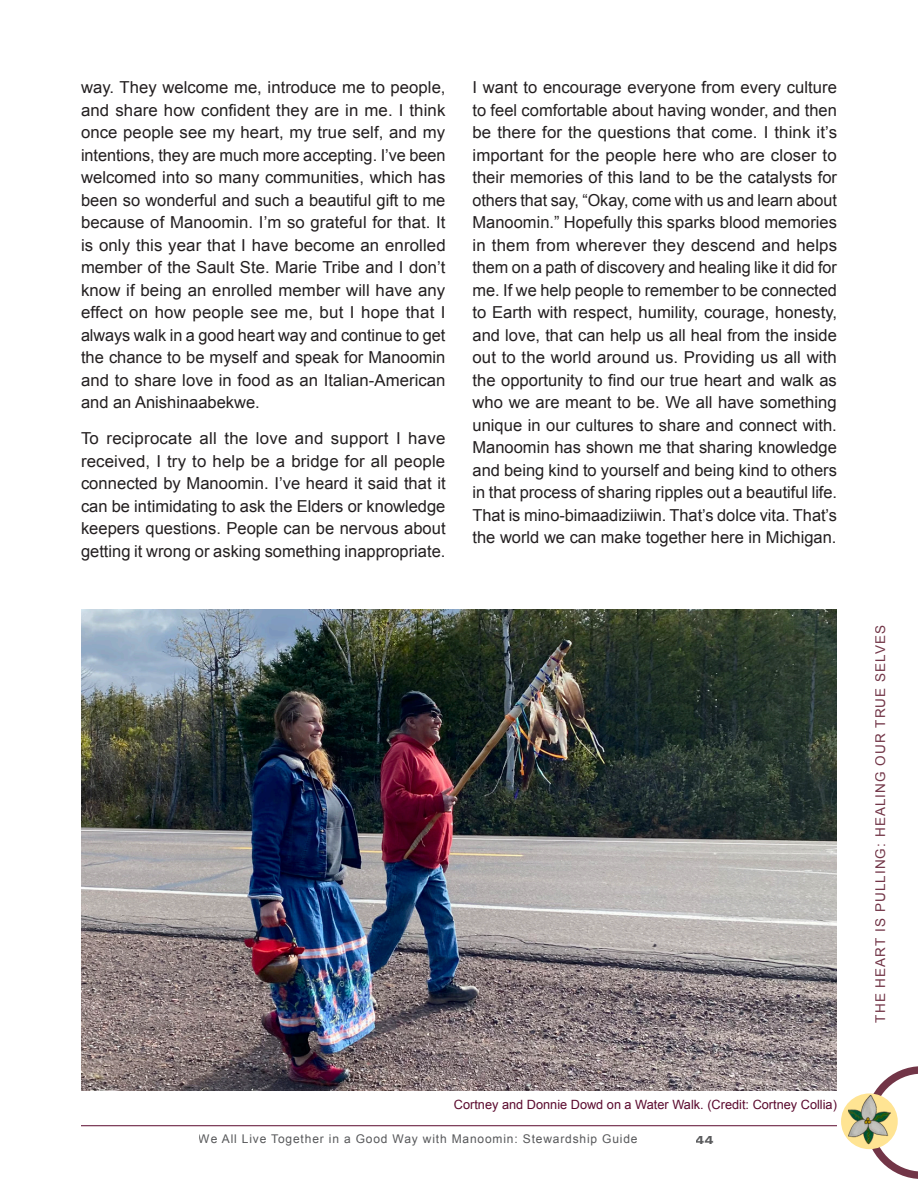
<style>
.page{position:relative;width:918px;height:1188px;background:#fff}
.page>*{position:absolute;margin:0;border:0;box-sizing:border-box;transform-origin:0 0}
.t1{font:16.5px/22.5px "Arial";color:#231f20;text-align:justify}
.t2{font:700 15px "Copperplate";color:#57585a}
.t3{font:13.5px "Arial";letter-spacing:.08em;color:#723547}
.t4{font:12.75px "Arial";color:#5a092d}
.t5{font:12px "Arial";letter-spacing:.07em;color:#57585a}
</style>
<div class="page">
<svg style="left:867px;top:1066px;width:51px;height:113px"></svg>
<div style="left:841px;top:1093px;width:57px;height:56px;background:#ffe493;border-radius:50%"></div>
<img style="left:848px;top:1095px;width:43px;height:49px">
<hr style="left:81px;top:1125px;width:756px;height:1px;background:#5a092d">
<img style="left:81px;top:609px;width:756px;height:481px">
<p class="t1" style="left:81px;top:76px;width:366px">way. They welcome me, introduce me to people, and share how confident they are in me. I think once people see my heart, my true self, and my intentions, they are much more accepting. I’ve been welcomed into so many communities, which has been so wonderful and such a beautiful gift to me because of Manoomin. I’m so grateful for that. It is only this year that I have become an enrolled member of the Sault Ste. Marie Tribe and I don’t know if being an enrolled member will have any effect on how people see me, but I hope that I always walk in a good heart way and continue to get the chance to be myself and speak for Manoomin and to share love in food as an Italian-American and an Anishinaabekwe.</p>
<p class="t1" style="left:81px;top:427px;width:366px">To reciprocate all the love and support I have received, I try to help be a bridge for all people connected by Manoomin. I’ve heard it said that it can be intimidating to ask the Elders or knowledge keepers questions. People can be nervous about getting it wrong or asking something inappropriate.</p>
<p class="t1" style="left:472px;top:76px;width:366px">I want to encourage everyone from every culture to feel comfortable about having wonder, and then be there for the questions that come. I think it’s important for the people here who are closer to their memories of this land to be the catalysts for others that say, “Okay, come with us and learn about Manoomin.” Hopefully this sparks blood memories in them from wherever they descend and helps them on a path of discovery and healing like it did for me. If we help people to remember to be connected to Earth with respect, humility, courage, honesty, and love, that can help us all heal from the inside out to the world around us. Providing us all with the opportunity to find our true heart and walk as who we are meant to be. We all have something unique in our cultures to share and connect with.<br>Manoomin has shown me that sharing knowledge and being kind to yourself and being kind to others in that process of sharing ripples out a beautiful life.<br>That is mino-bimaadiziiwin. That’s dolce vita. That’s the world we can make together here in Michigan.</p>
<p class="t4" style="left:454px;top:1097px;width:385px">Cortney and Donnie Dowd on a Water Walk. (Credit: Cortney Collia)</p>
<p class="t5" style="left:199px;top:1131px;width:440px">We All Live Together in a Good Way with Manoomin: Stewardship Guide</p>
<p class="t2" style="left:696px;top:1130px;width:19px">44</p>
<p class="t3" style="left:872px;top:1023px;width:399px;rotate:-90deg">The H eart is Pulling: H ealing Our True Selves</p>
</div>
